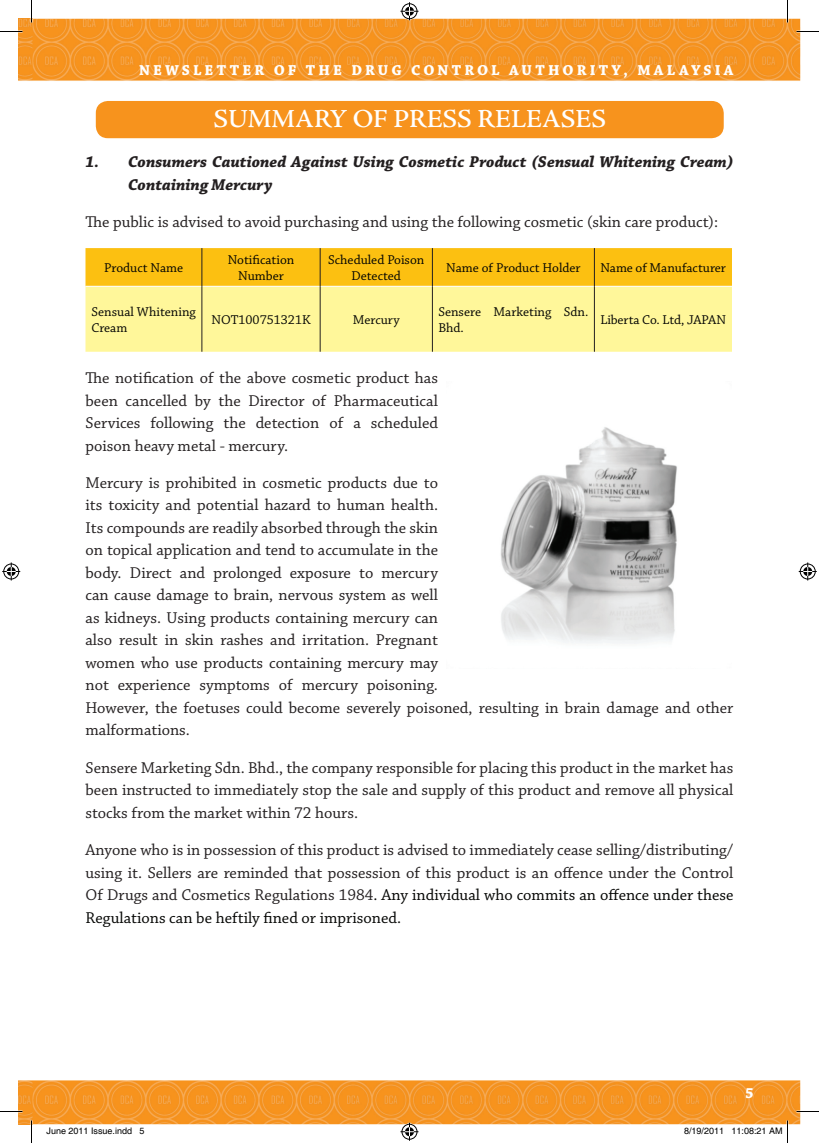
<style>
.page{position:relative;width:819px;height:1143px;background:#fff}
.page>*{position:absolute;margin:0;border:0;box-sizing:border-box;transform-origin:0 0}
.t1{font:600 27px "Adobe Jenson";color:#fff}
.t2{font:16.5px/22.5px "Chaparral Pro";color:#231f20;text-align:justify}
.t3{font:italic 700 16.5px/22.5px "Chaparral Pro";color:#231f20}
.t4{font:700 15.15px "Chaparral Pro";letter-spacing:.205em;color:#fff}
.t5{font:13.5px/16.2px "Chaparral Pro";color:#040503;text-align:center}
.t6{font:9px "Helvetica";color:#000}
.s1{color:#040503}
</style>
<div class="page">
<img style="left:19px;top:19px;width:781px;height:1105px">
<div style="left:86px;top:248px;width:646px;height:38px;background:#fcc011"></div>
<div style="left:86px;top:287px;width:646px;height:65px;background:#fff79a"></div>
<hr style="left:86px;top:286px;width:116px;height:1px;background:#fff">
<hr style="left:202px;top:286px;width:118px;height:1px;background:#fff">
<hr style="left:321px;top:286px;width:111px;height:1px;background:#fff">
<hr style="left:433px;top:286px;width:161px;height:1px;background:#fff">
<hr style="left:595px;top:286px;width:137px;height:1px;background:#fff">
<hr style="left:202px;top:248px;width:1px;height:38px;background:#231f20">
<hr style="left:320px;top:248px;width:1px;height:38px;background:#231f20">
<hr style="left:432px;top:248px;width:1px;height:38px;background:#231f20">
<hr style="left:594px;top:248px;width:1px;height:38px;background:#231f20">
<hr style="left:202px;top:286px;width:1px;height:66px;background:#231f20">
<hr style="left:320px;top:286px;width:1px;height:66px;background:#231f20">
<hr style="left:432px;top:286px;width:1px;height:66px;background:#231f20">
<hr style="left:594px;top:286px;width:1px;height:66px;background:#231f20">
<div style="left:96px;top:101px;width:628px;height:37px;background:#f7931d;border-radius:12px"></div>
<img style="left:447px;top:382px;width:285px;height:286px">
<svg style="left:0;top:31px;width:22px;height:1px"></svg>
<svg style="left:796px;top:31px;width:23px;height:1px"></svg>
<svg style="left:0;top:1111px;width:22px;height:1px"></svg>
<svg style="left:796px;top:1111px;width:23px;height:1px"></svg>
<svg style="left:31px;top:0;width:1px;height:22px"></svg>
<svg style="left:31px;top:1120px;width:1px;height:23px"></svg>
<svg style="left:787px;top:0;width:1px;height:22px"></svg>
<svg style="left:400px;top:2px;width:18px;height:18px"></svg>
<svg style="left:400px;top:1123px;width:18px;height:18px"></svg>
<svg style="left:2px;top:562px;width:18px;height:18px"></svg>
<svg style="left:799px;top:562px;width:18px;height:18px"></svg>
<svg style="left:732px;top:1120px;width:56px;height:23px"></svg>
<p class="t4" style="left:139px;top:61px;width:596px">NEWSLETTER OF THE DRUG CONTROL AUTHORITY, MALAYSIA</p>
<h1 class="t1" style="left:213px;top:105px;width:394px">SUMMARY OF PRESS RELEASES</h1>
<p class="t3" style="left:128px;top:152px;width:607px;text-indent:-43px">1. Consumers Cautioned Against Using Cosmetic Product (Sensual Whitening Cream)<br>Containing Mercury</p>
<p class="t2" style="left:86px;top:211px;width:634px">The public is advised to avoid purchasing and using the following cosmetic (skin care product):</p>
<p class="t5" style="left:104px;top:260px;width:81px">Product Name</p>
<p class="t5" style="left:228px;top:252px;width:68px">Notification<br>Number</p>
<p class="t5" style="left:328px;top:252px;width:98px">Scheduled Poison<br>Detected</p>
<p class="t5" style="left:446px;top:260px;width:136px">Name of Product Holder</p>
<p class="t5" style="left:600px;top:260px;width:127px">Name of Manufacturer</p>
<p class="t5" style="left:91px;top:304px;width:106px;text-align:left">Sensual Whitening<br>Cream</p>
<p class="t5" style="left:211px;top:312px;width:101px">NOT100751321K</p>
<p class="t5" style="left:353px;top:312px;width:48px">Mercury</p>
<p class="t5" style="left:438px;top:304px;width:152px;text-align:left">Sensere Marketing Sdn.<br>Bhd.</p>
<p class="t5" style="left:600px;top:312px;width:127px">Liberta Co. Ltd, JAPAN</p>
<p class="t2" style="left:86px;top:367px;width:354px">The notification of the above cosmetic product has been cancelled by the Director of Pharmaceutical Services following the detection of a scheduled poison heavy metal - mercury.</p>
<p class="t2" style="left:86px;top:472px;width:649px;text-align:left">Mercury is prohibited in cosmetic products due to<br>its toxicity and potential hazard to human health.<br>Its compounds are readily absorbed through the skin<br>on topical application and tend to accumulate in the<br>body. Direct and prolonged exposure to mercury<br>can cause damage to brain, nervous system as well<br>as kidneys. Using products containing mercury can<br>also result in skin rashes and irritation. Pregnant<br>women who use products containing mercury may<br>not experience symptoms of mercury poisoning.<br>However, the foetuses could become severely poisoned, resulting in brain damage and other malformations.</p>
<p class="t2" style="left:86px;top:757px;width:649px">Sensere Marketing Sdn. Bhd., the company responsible for placing this product in the market has been instructed to immediately stop the sale and supply of this product and remove all physical stocks from the market within 72 hours.</p>
<p class="t2" style="left:86px;top:839px;width:650px">Anyone who is in possession of this product is advised to immediately cease selling/distributing/ using it. Sellers are reminded that possession of this product is an offence under the Control Of Drugs and Cosmetics Regulations 1984<span class="s1">. Any individual who commits an offence under these Regulations can be heftily fined or imprisoned.</span></p>
<p class="t4" style="left:745px;top:1084px;width:10px">5</p>
<p class="t6" style="left:46px;top:1126px;width:100px">June 2011 Issue.indd 5</p>
<p class="t6" style="left:684px;top:1126px;width:100px">8/19/2011 11:08:21 AM</p>
</div>
